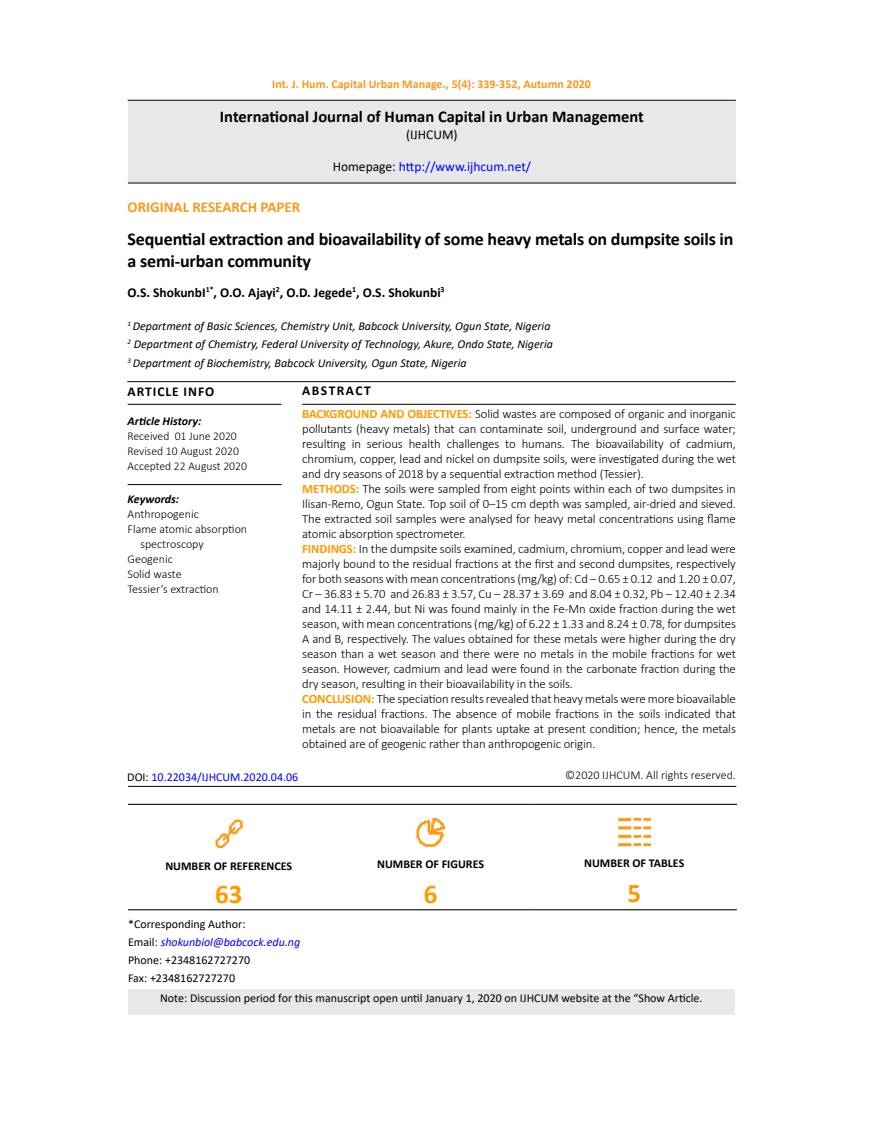
<style>
.page{position:relative;width:872px;height:1127px;background:#fff}
.page>*{position:absolute;margin:0;border:0;box-sizing:border-box;transform-origin:0 0}
.t1{font:700 27px "Calibri";color:#f90}
.t2{font:700 18px/21.6px "Calibri";letter-spacing:-.01em;color:#000}
.t3{font:700 16.5px "Calibri";color:#000}
.t4{font:700 15px "Calibri";color:#f8991d}
.t5{font:700 13.5px "Calibri";color:#000}
.t6{font:13.5px "Calibri";color:#00f}
.t7{font:700 13.5px "Calibri";letter-spacing:.07em;color:#000}
.t8{font:13.5px "Calibri";color:#000}
.t9{font:700 13.5px "Calibri";letter-spacing:.11em;color:#000}
.t10{font:300 12.75px/15px "Calibri";letter-spacing:-.01em;color:#000}
.t11{font:italic 12px/18.6px "Calibri";color:#000}
.t12{font:12px/18px "Calibri";color:#000}
.t13{font:300 12px/15px "Calibri";color:#000}
.t14{font:700 12px "Calibri";color:#f8991d}
.t15{font:700 12px "Calibri";color:#000}
.t16{font:12px "Calibri";color:#00f}
.t17{font:italic 700 12px "Calibri";color:#000}
.s1{color:#000}
.s2{font-weight:700;color:#f90}
.s3{font-style:italic;color:#00f}
</style>
<div class="page">
<hr style="left:128px;top:100px;width:608px;height:1px;background:#000">
<div style="left:128px;top:101px;width:608px;height:82px;background:#e7e8ea"></div>
<hr style="left:128px;top:404px;width:153px;height:1px;background:#000">
<hr style="left:302px;top:404px;width:433px;height:1px;background:#000">
<hr style="left:128px;top:484px;width:153px;height:1px;background:#000">
<hr style="left:127px;top:381px;width:608px;height:1px;background:#000">
<hr style="left:128px;top:786px;width:608px;height:1px;background:#000">
<hr style="left:128px;top:183px;width:608px;height:1px;background:#000">
<hr style="left:128px;top:804px;width:201px;height:1px;background:#000">
<hr style="left:329px;top:804px;width:203px;height:1px;background:#000">
<hr style="left:532px;top:804px;width:205px;height:1px;background:#000">
<hr style="left:128px;top:909px;width:201px;height:1px;background:#000">
<hr style="left:329px;top:909px;width:203px;height:1px;background:#000">
<hr style="left:532px;top:909px;width:205px;height:1px;background:#000">
<img style="left:215px;top:819px;width:28px;height:30px">
<img style="left:416px;top:818px;width:30px;height:29px">
<img style="left:618px;top:817px;width:33px;height:30px">
<div style="left:128px;top:989px;width:607px;height:25px;background:#e7e8ea"></div>
<p class="t14" style="left:272px;top:75px;width:320px">Int. J. Hum. Capital Urban Manage., 5(4): 339-352, Autumn 2020</p>
<p class="t3" style="left:220px;top:105px;width:425px">International Journal of Human Capital in Urban Management</p>
<p class="t8" style="left:406px;top:125px;width:53px">(IJHCUM)</p>
<p class="t6" style="left:333px;top:157px;width:200px"><span class="s1">Homepage:</span> http://www.ijhcum.net/</p>
<p class="t4" style="left:128px;top:196px;width:174px">ORIGINAL RESEARCH PAPER</p>
<h2 class="t2" style="left:128px;top:228px;width:607px">Sequential extraction and bioavailability of some heavy metals on dumpsite soils in a semi-urban community</h2>
<p class="t5" style="left:128px;top:283px;width:318px">O.S. ShokunbI<sup>1*</sup>, O.O. Ajayi<sup>2</sup>, O.D. Jegede<sup>1</sup>, O.S. Shokunbi<sup>3</sup></p>
<p class="t11" style="left:128px;top:316px;width:427px"><sup>1</sup> Department of Basic Sciences, Chemistry Unit, Babcock University, Ogun State, Nigeria<br><sup>2</sup> Department of Chemistry, Federal University of Technology, Akure, Ondo State, Nigeria<br><sup>3</sup> Department of Biochemistry, Babcock University, Ogun State, Nigeria</p>
<p class="t9" style="left:302px;top:381px;width:70px">ABSTRACT</p>
<p class="t7" style="left:128px;top:382px;width:88px">ARTICLE INFO</p>
<p class="t17" style="left:128px;top:413px;width:75px">Article History:</p>
<p class="t13" style="left:128px;top:429px;width:121px">Received 01 June 2020<br>Revised 10 August 2020<br>Accepted 22 August 2020</p>
<p class="t17" style="left:128px;top:490px;width:53px">Keywords:</p>
<p class="t13" style="left:128px;top:506px;width:73px">Anthropogenic</p>
<p class="t13" style="left:128px;top:521px;width:121px">Flame atomic absorption</p>
<p class="t13" style="left:140px;top:536px;width:65px">spectroscopy</p>
<p class="t13" style="left:128px;top:551px;width:47px">Geogenic</p>
<p class="t13" style="left:128px;top:566px;width:56px">Solid waste</p>
<p class="t13" style="left:128px;top:581px;width:93px">Tessier’s extraction</p>
<p class="t10" style="left:302px;top:406px;width:435px"><span class="s2">BACKGROUND AND OBJECTIVES:</span> Solid wastes are composed of organic and inorganic pollutants (heavy metals) that can contaminate soil, underground and surface water; resulting in serious health challenges to humans. The bioavailability of cadmium, chromium, copper, lead and nickel on dumpsite soils, were investigated during the wet and dry seasons of 2018 by a sequential extraction method (Tessier).<br><span class="s2">METHODS:</span> The soils were sampled from eight points within each of two dumpsites in Ilisan-Remo, Ogun State. Top soil of 0–15 cm depth was sampled, air-dried and sieved.<br>The extracted soil samples were analysed for heavy metal concentrations using flame atomic absorption spectrometer.<br><span class="s2">FINDINGS:</span> In the dumpsite soils examined, cadmium, chromium, copper and lead were majorly bound to the residual fractions at the first and second dumpsites, respectively for both seasons with mean concentrations (mg/kg) of: Cd – 0.65 ± 0.12 and 1.20 ± 0.07, Cr – 36.83 ± 5.70 and 26.83 ± 3.57, Cu – 28.37 ± 3.69 and 8.04 ± 0.32, Pb – 12.40 ± 2.34 and 14.11 ± 2.44, but Ni was found mainly in the Fe-Mn oxide fraction during the wet season, with mean concentrations (mg/kg) of 6.22 ± 1.33 and 8.24 ± 0.78, for dumpsites A and B, respectively. The values obtained for these metals were higher during the dry season than a wet season and there were no metals in the mobile fractions for wet season. However, cadmium and lead were found in the carbonate fraction during the dry season, resulting in their bioavailability in the soils.<br><span class="s2">CONCLUSION:</span> The speciation results revealed that heavy metals were more bioavailable in the residual fractions. The absence of mobile fractions in the soils indicated that metals are not bioavailable for plants uptake at present condition; hence, the metals obtained are of geogenic rather than anthropogenic origin.</p>
<p class="t13" style="left:565px;top:767px;width:172px">©2020 IJHCUM. All rights reserved.</p>
<p class="t16" style="left:127px;top:769px;width:172px"><span class="s1">DOI:</span> 10.22034/IJHCUM.2020.04.06</p>
<p class="t15" style="left:165px;top:857px;width:128px">NUMBER OF REFERENCES</p>
<h1 class="t1" style="left:215px;top:875px;width:29px">63</h1>
<p class="t12" style="left:128px;top:915px;width:174px">*Corresponding Author:<br>Email: <span class="s3">shokunbiol@babcock.edu.ng<br></span>Phone: +2348162727270<br>Fax: +2348162727270</p>
<p class="t15" style="left:377px;top:855px;width:108px">NUMBER OF FIGURES</p>
<h1 class="t1" style="left:424px;top:875px;width:15px">6</h1>
<p class="t15" style="left:584px;top:854px;width:102px">NUMBER OF TABLES</p>
<h1 class="t1" style="left:627px;top:874px;width:15px">5</h1>
<p class="t12" style="left:160px;top:989px;width:544px">Note: Discussion period for this manuscript open until January 1, 2020 on IJHCUM website at the “Show Article.</p>
</div>
